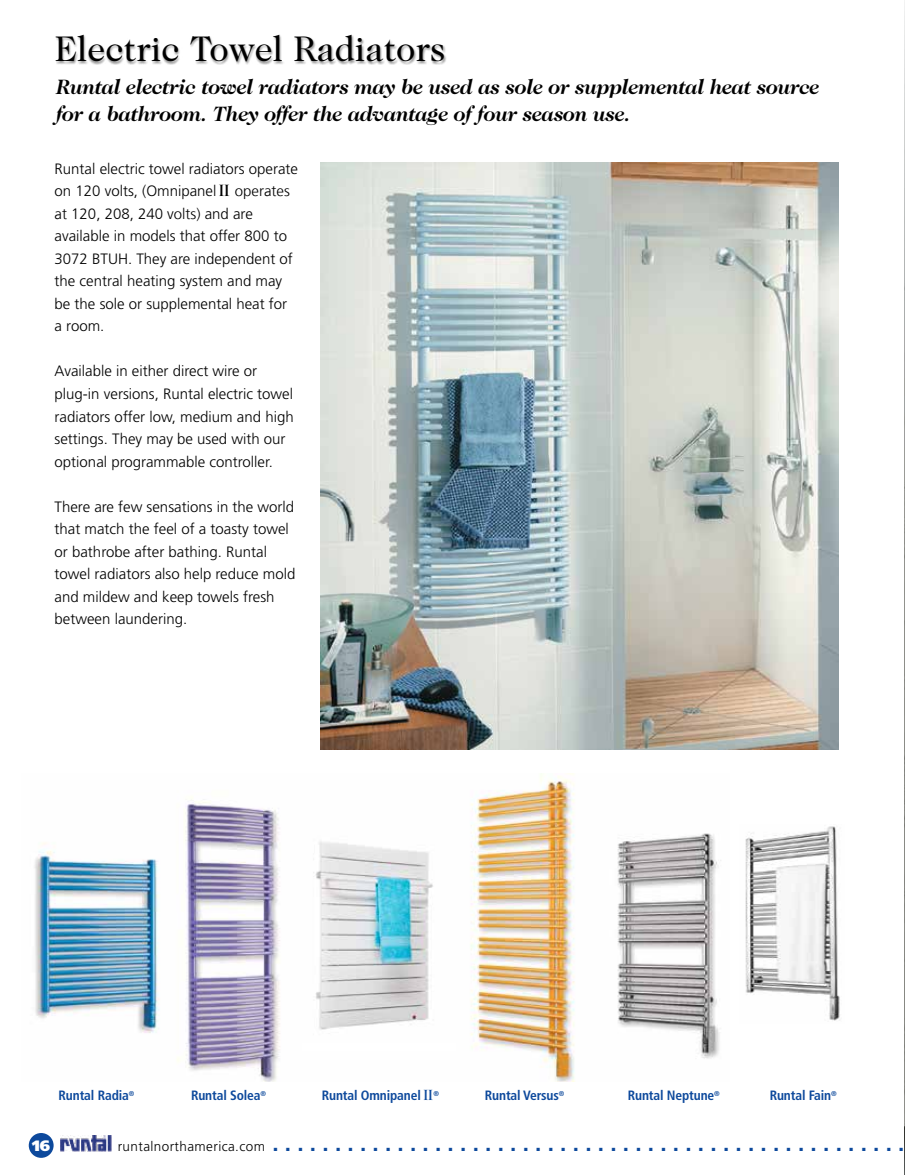
<style>
.page{position:relative;width:905px;height:1175px;background:#fff}
.page>*{position:absolute;margin:0;border:0;box-sizing:border-box;transform-origin:0 0}
.t1{font:36px "Caslon Two Twenty Four";color:#000}
.t2{font:700 22.5px "Frutiger";color:#0d499c}
.t3{font:italic 700 21px/27px "Caslon Two Twenty Four";letter-spacing:-.02em;color:#000}
.t4{font:300 15px/22.5px "Frutiger";color:#000}
.t5{font:300 15px "Frutiger LT Com";color:#000}
.t6{font:900 15px "Frutiger";color:#fff}
.t7{font:700 condensed 13.5px "Frutiger";letter-spacing:-.01em;color:#0d499c}
.s1{font-family:"Trajan Pro";font-weight:700}
.s2{font-family:"Frutiger LT Com"}
.s3{font-family:"Frutiger"}
.s4{font-family:"Trajan Pro";font-stretch:normal}
.s5{font-weight:300;font-size:13.5px;color:#000}
</style>
<div class="page">
<img style="left:904px;top:0;width:1px;height:1174px">
<div style="left:29px;top:1133px;width:25px;height:24px;background:#0d499c;border-radius:50%"></div>
<img style="left:61px;top:1135px;width:50px;height:16px">
<div style="left:56px;top:34px;width:391px;height:31px;background:#000;opacity:.4"></div>
<img style="left:320px;top:163px;width:518px;height:586px">
<img style="left:745px;top:826px;width:95px;height:195px">
<img style="left:34px;top:774px;width:687px;height:307px">
<div style="left:302px;top:830px;width:153px;height:220px;background:#fff"></div>
<img style="left:287px;top:810px;width:171px;height:232px">
<h1 class="t1" style="left:55px;top:28px;width:392px">Electric Towel Radiators</h1>
<h3 class="t3" style="left:55px;top:73px;width:765px">Runtal electric towel radiators may be used as sole or supplemental heat source for a bathroom. They offer the advantage of four season use.</h3>
<p class="t4" style="left:55px;top:158px;width:245px">Runtal electric towel radiators operate on 120 volts, (Omnipanel <span class="s1">II</span> <span class="s2">operates</span></p>
<p class="t5" style="left:55px;top:204px;width:200px">at 120, 208, 240 volts) <span class="s3">and are</span></p>
<p class="t4" style="left:55px;top:225px;width:240px">available in models that offer 800 to<br>3072 BTUH. They are independent of the central heating system and may be the sole or supplemental heat for a room.</p>
<p class="t4" style="left:55px;top:360px;width:240px">Available in either direct wire or plug-in versions, Runtal electric towel radiators offer low, medium and high settings. They may be used with our optional programmable controller.</p>
<p class="t4" style="left:55px;top:495px;width:242px">There are few sensations in the world that match the feel of a toasty towel or bathrobe after bathing. Runtal towel radiators also help reduce mold and mildew and keep towels fresh between laundering.</p>
<p class="t7" style="left:191px;top:1087px;width:77px">Runtal Solea<sup>®</sup></p>
<p class="t7" style="left:322px;top:1087px;width:119px">Runtal Omnipanel <span class="s4">II</span><sup>®</sup></p>
<p class="t7" style="left:485px;top:1087px;width:81px">Runtal Versus<sup>®</sup></p>
<p class="t7" style="left:59px;top:1087px;width:77px">Runtal Radia<sup>®</sup></p>
<p class="t7" style="left:627px;top:1087px;width:94px">Runtal Neptune<sup>®</sup></p>
<p class="t7" style="left:769px;top:1087px;width:68px">Runtal Fain<sup>®</sup></p>
<p class="t6" style="left:32px;top:1136px;width:20px">16</p>
<h2 class="t2" style="left:118px;top:1129px;width:788px"><span class="s5">runtalnorthamerica.com</span> . . . . . . . . . . . . . . . . . . . . . . . . . . . . . . . . . . . . . . . . . . . . . . . . . . .</h2>
</div>
